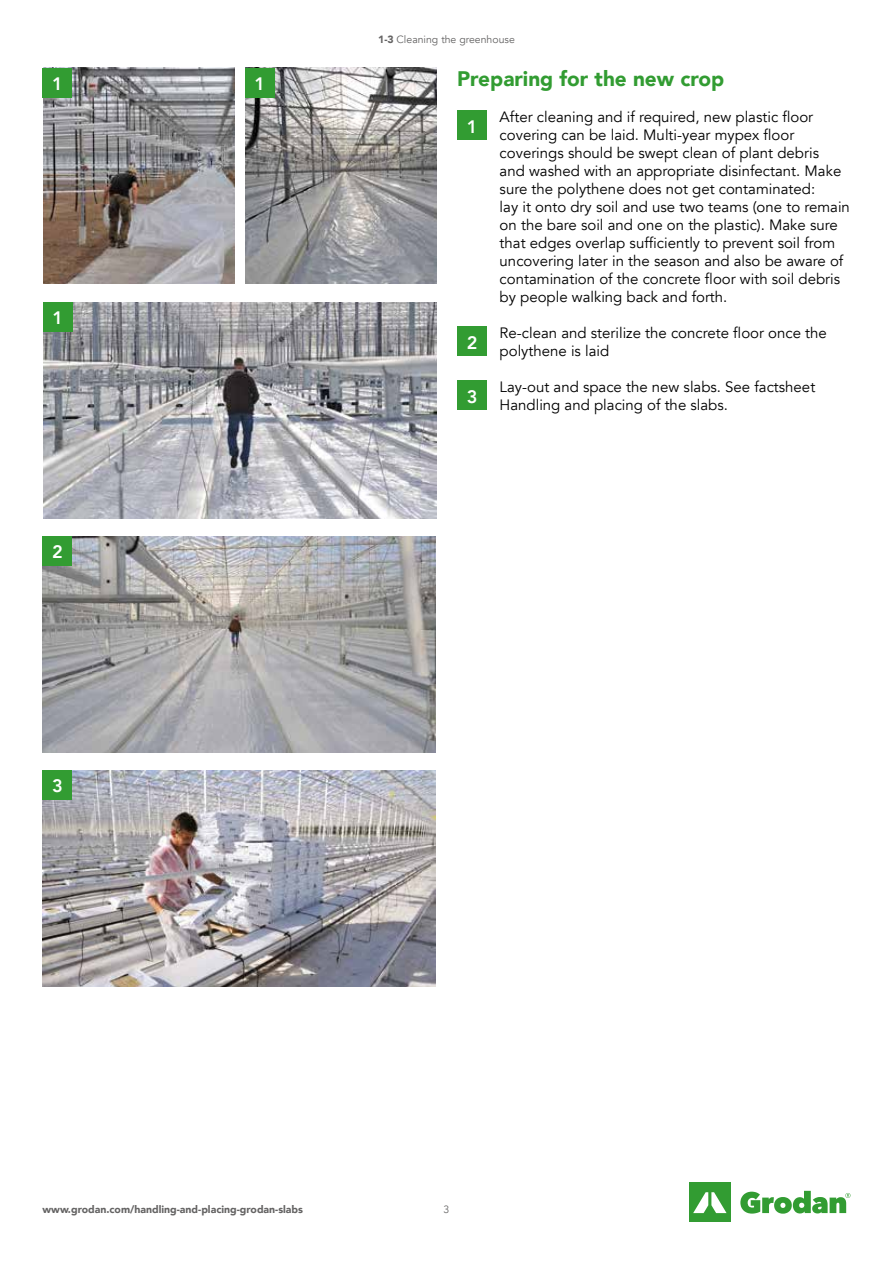
<style>
.page{position:relative;width:893px;height:1263px;background:#fff}
.page>*{position:absolute;margin:0;border:0;box-sizing:border-box;transform-origin:0 0}
.t1{font:900 21px "Avenir";color:#329c32}
.t2{font:800 18px "Avenir";color:#fff}
.t3{font:15px/18px "Avenir";color:#000}
.t4{font:900 10.5px "Avenir";color:#646363}
.t5{font:10.5px "Avenir";color:#646363}
.s1{font-weight:900}
</style>
<div class="page">
<div style="left:689px;top:1182px;width:42px;height:40px;background:#329c32"></div>
<svg style="left:693px;top:1192px;width:33px;height:21px"></svg>
<svg style="left:740px;top:1191px;width:110px;height:23px"></svg>
<img style="left:43px;top:536px;width:393px;height:216px">
<img style="left:43px;top:770px;width:393px;height:216px">
<div style="left:43px;top:536px;width:29px;height:30px;background:#329c32"></div>
<div style="left:43px;top:770px;width:29px;height:30px;background:#329c32"></div>
<div style="left:457px;top:110px;width:30px;height:30px;background:#329c32"></div>
<div style="left:457px;top:326px;width:30px;height:30px;background:#329c32"></div>
<div style="left:457px;top:380px;width:30px;height:30px;background:#329c32"></div>
<img style="left:43px;top:68px;width:191px;height:216px">
<img style="left:245px;top:68px;width:191px;height:216px">
<img style="left:43px;top:302px;width:393px;height:216px">
<div style="left:43px;top:68px;width:29px;height:30px;background:#329c32"></div>
<div style="left:43px;top:302px;width:30px;height:30px;background:#329c32"></div>
<div style="left:245px;top:68px;width:30px;height:30px;background:#329c32"></div>
<p class="t2" style="left:52px;top:70px;width:12px">1</p>
<p class="t2" style="left:53px;top:304px;width:12px">1</p>
<p class="t2" style="left:52px;top:538px;width:12px">2</p>
<p class="t2" style="left:52px;top:772px;width:12px">3</p>
<p class="t2" style="left:255px;top:70px;width:12px">1</p>
<p class="t5" style="left:378px;top:33px;width:138px"><span class="s1">1-3</span> Cleaning the greenhouse</p>
<h1 class="t1" style="left:457px;top:61px;width:269px">Preparing for the new crop</h1>
<p class="t3" style="left:500px;top:108px;width:352px">After cleaning and if required, new plastic floor covering can be laid. Multi-year mypex floor coverings should be swept clean of plant debris<br>and washed with an appropriate disinfectant. Make sure the polythene does not get contaminated:<br>lay it onto dry soil and use two teams (one to remain on the bare soil and one on the plastic). Make sure that edges overlap sufficiently to prevent soil from uncovering later in the season and also be aware of contamination of the concrete floor with soil debris by people walking back and forth.</p>
<p class="t3" style="left:500px;top:324px;width:329px">Re-clean and sterilize the concrete floor once the polythene is laid</p>
<p class="t3" style="left:500px;top:378px;width:317px">Lay-out and space the new slabs. See factsheet<br>Handling and placing of the slabs.</p>
<p class="t2" style="left:467px;top:112px;width:12px">1</p>
<p class="t2" style="left:467px;top:328px;width:12px">2</p>
<p class="t2" style="left:467px;top:382px;width:12px">3</p>
<p class="t4" style="left:43px;top:1200px;width:262px">www.grodan.com/handling-and-placing-grodan-slabs</p>
<p class="t5" style="left:444px;top:1203px;width:7px">3</p>
</div>
